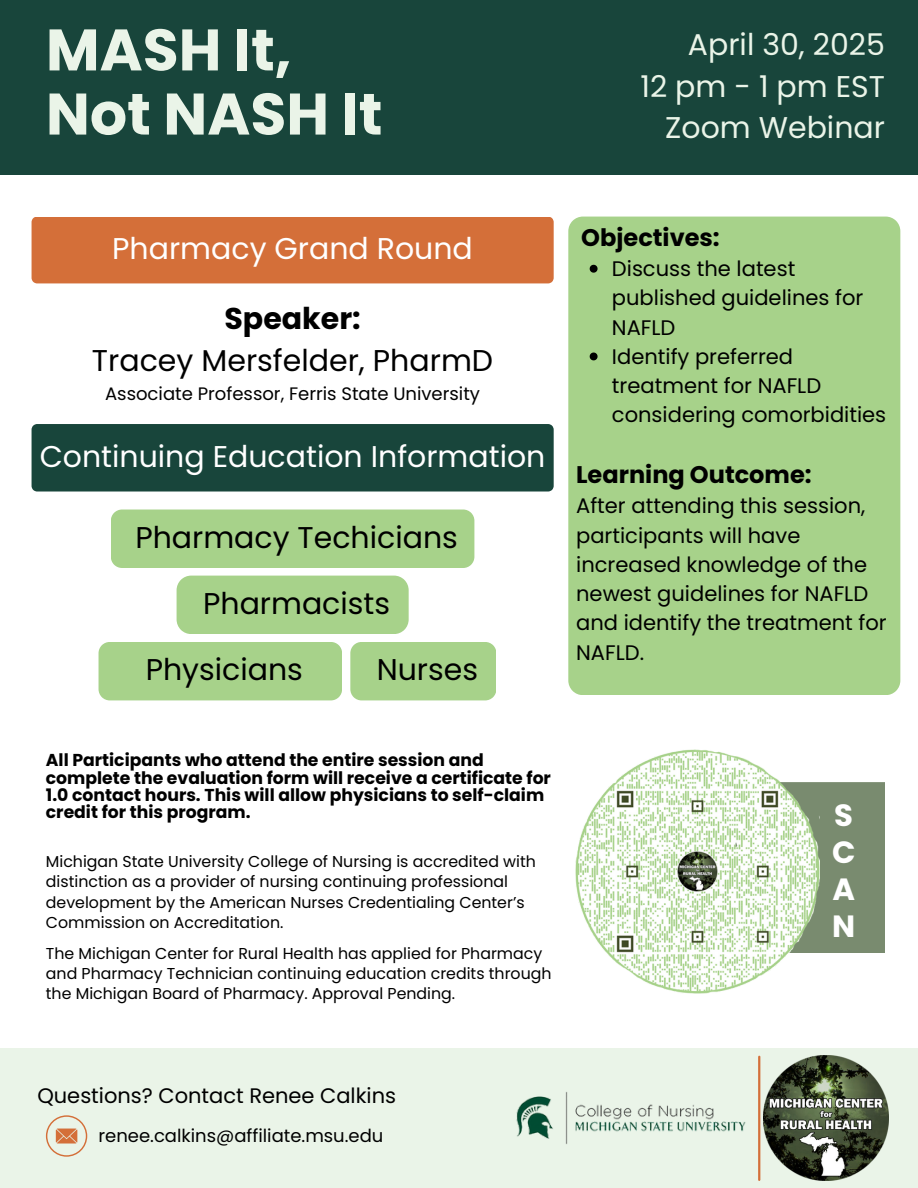
<style>
.page{position:relative;width:918px;height:1188px;background:#fff}
.page>*{position:absolute;margin:0;border:0;box-sizing:border-box;transform-origin:0 0}
.t1{font:700 58.5px/64.2px "Poppins";color:#eaf4e8}
.t2{font:700 30.75px/37px "Poppins";color:#fff;text-align:justify}
.t3{font:30px "Poppins";color:#000}
.t4{font:30px "Poppins";color:#fff}
.t5{font:30px/41.7px "Poppins";color:#eaf4e8;text-align:right}
.t6{font:700 30px "Poppins";color:#000}
.t7{font:700 24px "Poppins";color:#000}
.t8{font:21px/29.2px "Poppins";color:#000}
.t9{font:18px "Poppins";color:#000}
.t10{font:700 17.25px/17.2px "Poppins";color:#000}
.t11{font:15.75px/20.2px "Poppins";color:#000}
</style>
<div class="page">
<div style="left:0;top:0;width:918px;height:174px;background:#18453b"></div>
<div style="left:0;top:1049px;width:918px;height:139px;background:#eaf4e8"></div>
<img style="left:516px;top:1092px;width:230px;height:52px">
<img style="left:764px;top:1056px;width:124px;height:125px">
<svg style="left:46px;top:1115px;width:41px;height:42px"></svg>
<hr style="left:758px;top:1057px;width:2px;height:123px;background:#d46f39">
<div style="left:568px;top:217px;width:332px;height:478px;background:#a7d28a"></div>
<svg style="left:590px;top:265px;width:8px;height:8px"></svg>
<svg style="left:590px;top:353px;width:8px;height:7px"></svg>
<div style="left:111px;top:510px;width:363px;height:58px;background:#a7d28a"></div>
<div style="left:99px;top:642px;width:243px;height:58px;background:#a7d28a"></div>
<div style="left:177px;top:576px;width:232px;height:58px;background:#a7d28a"></div>
<div style="left:819px;top:782px;width:66px;height:171px;background:#798b6f"></div>
<div style="left:350px;top:642px;width:146px;height:58px;background:#a7d28a"></div>
<div style="left:32px;top:217px;width:522px;height:66px;background:#d46f39"></div>
<div style="left:32px;top:424px;width:522px;height:68px;background:#18453b"></div>
<img style="left:575px;top:750px;width:244px;height:244px">
<h3 class="t1" style="left:46px;top:18px;width:338px">MASH It,<br>Not NASH It</h3>
<h3 class="t5" style="left:640px;top:24px;width:246px">April 30, 2025<br>12 pm - 1 pm EST<br>Zoom Webinar</h3>
<p class="t4" style="left:112px;top:228px;width:362px">Pharmacy Grand Round</p>
<h3 class="t6" style="left:224px;top:298px;width:138px">Speaker:</h3>
<h6 class="t3" style="left:92px;top:339px;width:403px">Tracey Mersfelder, PharmD</h6>
<p class="t9" style="left:105px;top:381px;width:377px">Associate Professor, Ferris State University</p>
<p class="t4" style="left:40px;top:435px;width:507px">Continuing Education Information</p>
<h5 class="t3" style="left:135px;top:516px;width:324px">Pharmacy Techicians</h5>
<p class="t3" style="left:203px;top:582px;width:188px">Pharmacists</p>
<p class="t3" style="left:146px;top:649px;width:159px">Physicians</p>
<p class="t3" style="left:377px;top:649px;width:103px">Nurses</p>
<p class="t10" style="left:46px;top:752px;width:507px">All Participants who attend the entire session and complete the evaluation form will receive a certificate for 1.0 contact hours. This will allow physicians to self-claim credit for this program.</p>
<p class="t11" style="left:46px;top:852px;width:492px">Michigan State University College of Nursing is accredited with distinction as a provider of nursing continuing professional development by the American Nurses Credentialing Center’s Commission on Accreditation.</p>
<h2 class="t11" style="left:46px;top:943px;width:507px">The Michigan Center for Rural Health has applied for Pharmacy and Pharmacy Technician continuing education credits through the Michigan Board of Pharmacy. Approval Pending.</h2>
<h1 class="t7" style="left:581px;top:220px;width:140px">Objectives:</h1>
<h3 class="t8" style="left:612px;top:254px;width:253px">Discuss the latest published guidelines for<br>NAFLD</h3>
<h3 class="t8" style="left:612px;top:342px;width:276px">Identify preferred treatment for NAFLD considering comorbidities</h3>
<h4 class="t7" style="left:576px;top:458px;width:237px">Learning Outcome:</h4>
<h4 class="t8" style="left:576px;top:491px;width:312px">After attending this session, participants will have increased knowledge of the newest guidelines for NAFLD and identify the treatment for<br>NAFLD.</h4>
<h5 class="t2" style="left:832px;top:797px;width:25px">S C A N</h5>
<h3 class="t8" style="left:37px;top:1081px;width:360px">Questions? Contact Renee Calkins</h3>
<h3 class="t9" style="left:99px;top:1123px;width:286px">renee.calkins@affiliate.msu.edu</h3>
</div>
